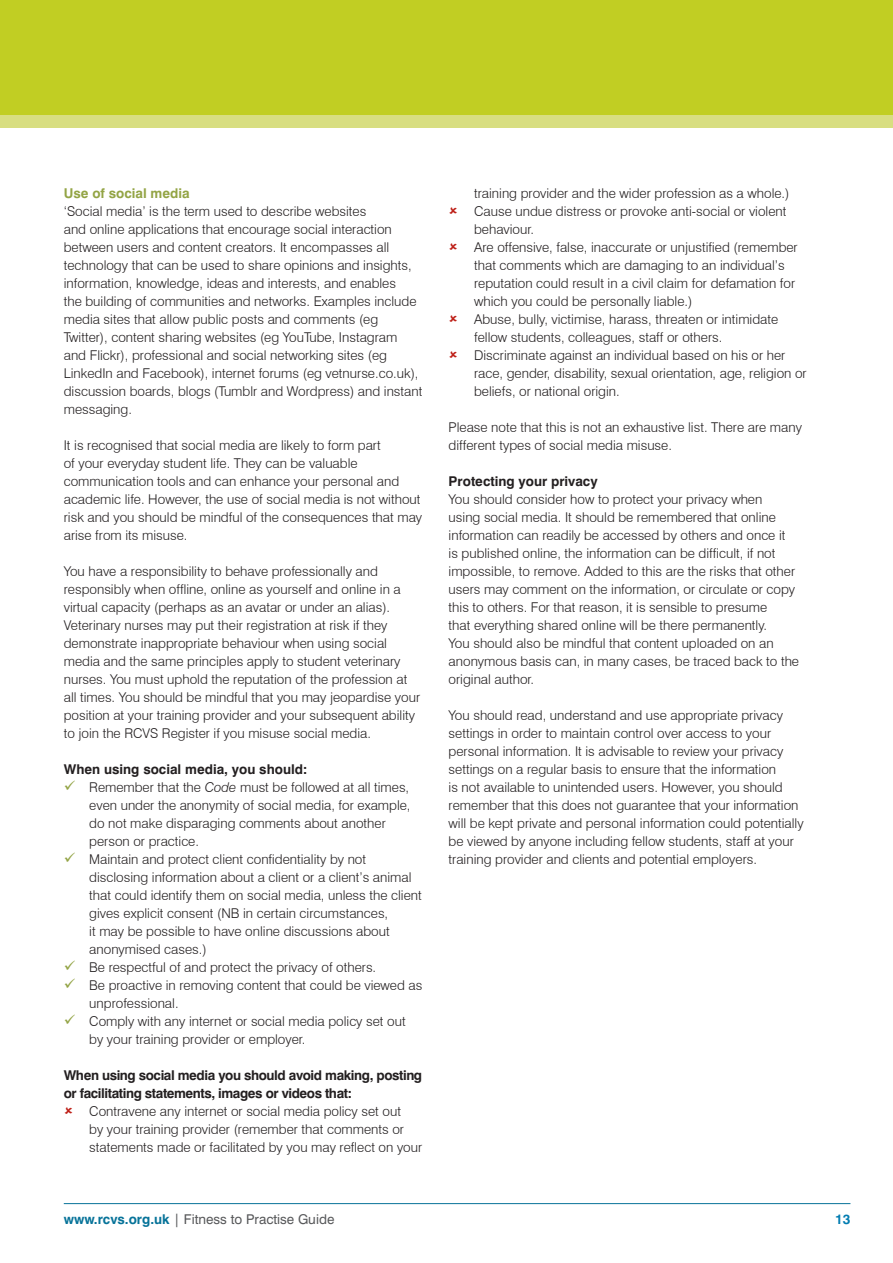
<style>
.page{position:relative;width:893px;height:1263px;background:#fff}
.page>*{position:absolute;margin:0;border:0;box-sizing:border-box;transform-origin:0 0}
.t1{font:300 13.5px/18px "Swiss 721 BT";color:#231f20}
.t2{font:700 13.5px/18px "Swiss 721 BT";letter-spacing:-.03em;color:#231f20}
.t3{font:700 13.5px "Swiss 721 BT";color:#231f20}
.t4{font:13.5px "Swiss 721 BT";color:#57585a}
.t5{font:700 13.5px "Swiss 721 BT";color:#93a445}
.t6{font:700 13.5px "Swiss 721 BT";color:#007cb1}
.s1{color:#93a445}
.s2{font-style:italic}
.s3{font-weight:700;color:#077399}
</style>
<div class="page">
<div style="left:0;top:0;width:893px;height:128px;background:#c1ce23"></div>
<div style="left:0;top:115px;width:893px;height:13px;background:#d8de81"></div>
<hr style="left:64px;top:1203px;width:786px;height:1px;background:#077399">
<p class="t5" style="left:64px;top:185px;width:127px">Use of social media</p>
<p class="t1" style="left:64px;top:202px;width:360px">‘Social media’ is the term used to describe websites<br>and online applications that encourage social interaction between users and content creators. It encompasses all technology that can be used to share opinions and insights, information, knowledge, ideas and interests, and enables<br>the building of communities and networks. Examples include media sites that allow public posts and comments (eg Twitter), content sharing websites (eg YouTube, Instagram and Flickr), professional and social networking sites (eg LinkedIn and Facebook), internet forums (eg vetnurse.co.uk), discussion boards, blogs (Tumblr and Wordpress) and instant messaging.</p>
<p class="t1" style="left:64px;top:436px;width:360px">It is recognised that social media are likely to form part<br>of your everyday student life. They can be valuable communication tools and can enhance your personal and academic life. However, the use of social media is not without risk and you should be mindful of the consequences that may arise from its misuse.</p>
<p class="t1" style="left:64px;top:562px;width:358px">You have a responsibility to behave professionally and responsibly when offline, online as yourself and online in a virtual capacity (perhaps as an avatar or under an alias).<br>Veterinary nurses may put their registration at risk if they demonstrate inappropriate behaviour when using social media and the same principles apply to student veterinary nurses. You must uphold the reputation of the profession at all times. You should be mindful that you may jeopardise your position at your training provider and your subsequent ability to join the RCVS Register if you misuse social media.</p>
<p class="t3" style="left:64px;top:761px;width:245px">When using social media, you should:</p>
<p class="t1" style="left:89px;top:778px;width:323px;text-indent:-26px"><span class="s1">✓</span> Remember that the <span class="s2">Code</span> must be followed at all times, even under the anonymity of social media, for example, do not make disparaging comments about another person or practice.</p>
<p class="t1" style="left:89px;top:850px;width:334px;text-indent:-26px"><span class="s1">✓</span> Maintain and protect client confidentiality by not disclosing information about a client or a client’s animal that could identify them on social media, unless the client gives explicit consent (NB in certain circumstances,<br>it may be possible to have online discussions about anonymised cases.)</p>
<p class="t1" style="left:64px;top:958px;width:314px"><span class="s1">✓</span> Be respectful of and protect the privacy of others.</p>
<p class="t1" style="left:89px;top:976px;width:335px;text-indent:-26px"><span class="s1">✓</span> Be proactive in removing content that could be viewed as unprofessional.</p>
<p class="t1" style="left:89px;top:1012px;width:318px;text-indent:-26px"><span class="s1">✓</span> Comply with any internet or social media policy set out by your training provider or employer.</p>
<p class="t2" style="left:64px;top:1066px;width:360px">When using social media you should avoid making, posting or facilitating statements, images or videos that:</p>
<p class="t1" style="left:89px;top:1102px;width:334px">Contravene any internet or social media policy set out<br>by your training provider (remember that comments or statements made or facilitated by you may reflect on your</p>
<p class="t1" style="left:474px;top:184px;width:334px">training provider and the wider profession as a whole.)<br>Cause undue distress or provoke anti-social or violent behaviour.<br>Are offensive, false, inaccurate or unjustified (remember that comments which are damaging to an individual’s reputation could result in a civil claim for defamation for which you could be personally liable.)<br>Abuse, bully, victimise, harass, threaten or intimidate fellow students, colleagues, staff or others.<br>Discriminate against an individual based on his or her race, gender, disability, sexual orientation, age, religion or beliefs, or national origin.</p>
<p class="t1" style="left:449px;top:418px;width:355px">Please note that this is not an exhaustive list. There are many different types of social media misuse.</p>
<p class="t3" style="left:449px;top:473px;width:151px">Protecting your privacy</p>
<p class="t1" style="left:449px;top:490px;width:352px">You should consider how to protect your privacy when<br>using social media. It should be remembered that online information can readily be accessed by others and once it<br>is published online, the information can be difficult, if not impossible, to remove. Added to this are the risks that other users may comment on the information, or circulate or copy this to others. For that reason, it is sensible to presume<br>that everything shared online will be there permanently.<br>You should also be mindful that content uploaded on an anonymous basis can, in many cases, be traced back to the original author.</p>
<p class="t1" style="left:449px;top:706px;width:357px">You should read, understand and use appropriate privacy settings in order to maintain control over access to your personal information. It is advisable to review your privacy settings on a regular basis to ensure that the information<br>is not available to unintended users. However, you should remember that this does not guarantee that your information will be kept private and personal information could potentially be viewed by anyone including fellow students, staff at your training provider and clients and potential employers.</p>
<p class="t4" style="left:64px;top:1211px;width:272px"><span class="s3">www.rcvs.org.uk</span> | Fitness to Practise Guide</p>
<p class="t6" style="left:835px;top:1211px;width:17px">13</p>
</div>
